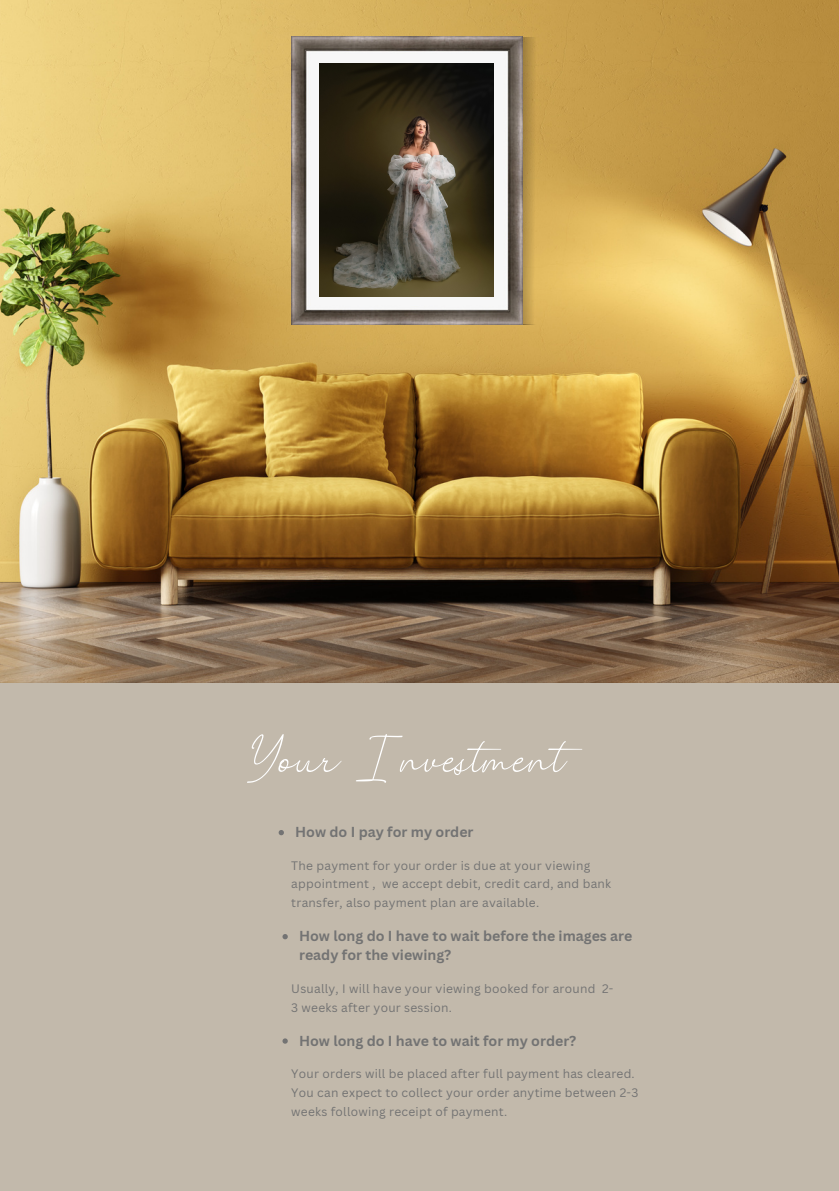
<style>
.page{position:relative;width:839px;height:1191px;background:#fff}
.page>*{position:absolute;margin:0;border:0;box-sizing:border-box;transform-origin:0 0}
.t1{font:100.8px "The Bigmaker";color:#fff}
.t2{font:700 14px/19px "Canva Sans";color:#737373}
.t3{font:12px/19px "Canva Sans";letter-spacing:.02em;color:#737373}
</style>
<div class="page">
<div style="left:0;top:0;width:838px;height:1191px;background:#c2b9ab"></div>
<img style="left:0;top:0;width:838px;height:682px">
<svg style="left:522px;top:38px;width:104px;height:286px;background:#d1aa55"></svg>
<img style="left:291px;top:37px;width:231px;height:288px">
<img style="left:319px;top:64px;width:174px;height:232px">
<svg style="left:282px;top:934px;width:6px;height:5px"></svg>
<svg style="left:282px;top:1038px;width:6px;height:6px"></svg>
<svg style="left:278px;top:830px;width:6px;height:5px"></svg>
<p class="t1" style="left:246px;top:712px;width:321px">Your Investment</p>
<p class="t2" style="left:295px;top:822px;width:180px">How do I pay for my order</p>
<p class="t3" style="left:291px;top:855px;width:321px">The payment for your order is due at your viewing appointment , we accept debit, credit card, and bank transfer, also payment plan are available.</p>
<p class="t2" style="left:299px;top:927px;width:335px">How long do I have to wait before the images are ready for the viewing?</p>
<p class="t3" style="left:291px;top:979px;width:323px">Usually, I will have your viewing booked for around 2-<br>3 weeks after your session.</p>
<p class="t2" style="left:299px;top:1031px;width:279px">How long do I have to wait for my order?</p>
<p class="t3" style="left:291px;top:1064px;width:348px">Your orders will be placed after full payment has cleared.<br>You can expect to collect your order anytime between 2-3 weeks following receipt of payment.</p>
</div>
